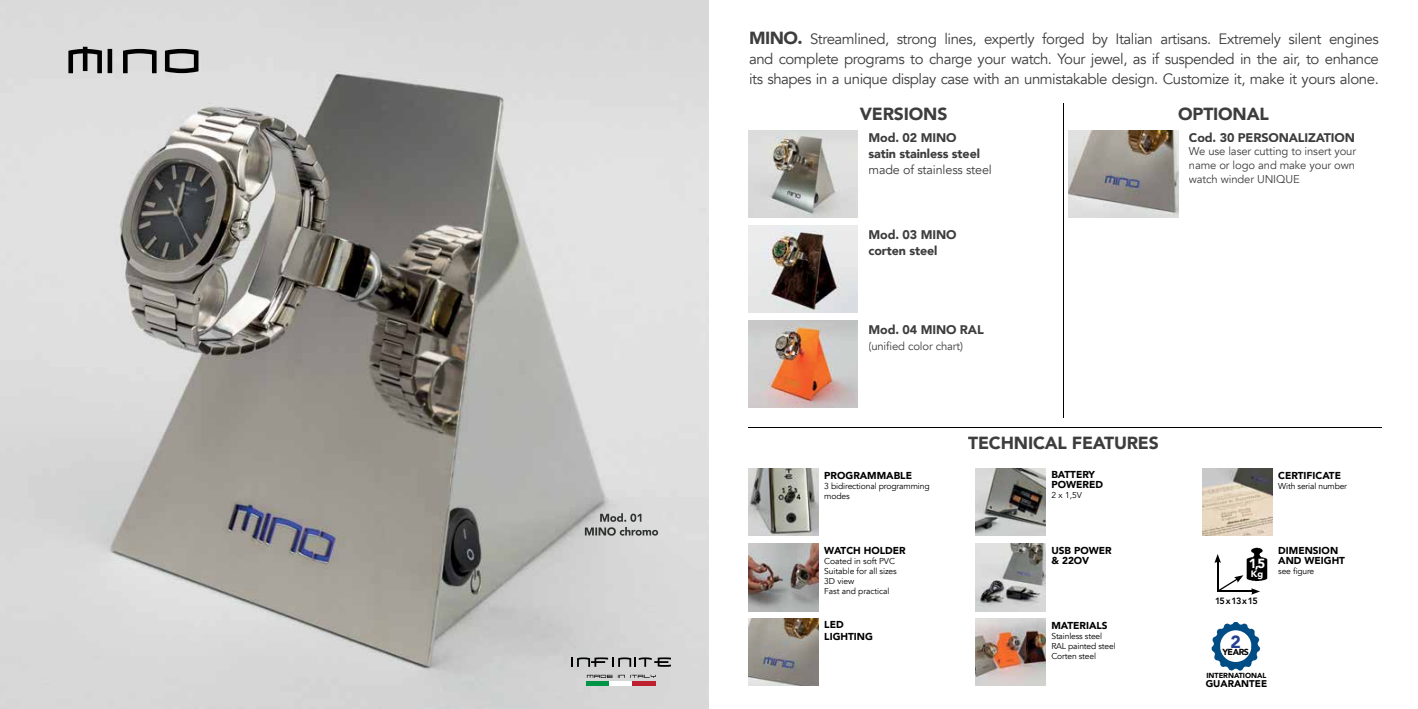
<style>
.page{position:relative;width:1418px;height:709px;background:#fff}
.page>*{position:absolute;margin:0;border:0;box-sizing:border-box;transform-origin:0 0}
.t1{font:900 17.5px "Avenir";letter-spacing:-.01em;color:#3d3d3e}
.t2{font:15px/20px "Avenir";letter-spacing:-.03em;color:#3d3d3e;text-align:justify}
.t3{font:900 13.12px "Avenir";color:#fff}
.t4{font:900 12.5px/16.2px "Avenir";letter-spacing:-.01em;color:#3d3d3e}
.t5{font:12.5px "Avenir";letter-spacing:-.01em;color:#3d3d3e}
.t6{font:11.25px/13.8px "Avenir";letter-spacing:-.01em;color:#3d3d3e;text-align:justify}
.t7{font:900 10px/10px "Avenir";color:#000}
.t8{font:900 9.75px "Avenir";color:#000}
.t9{font:900 9.25px "Avenir";color:#fff}
.t10{font:800 9px "Avenir";color:#000}
.t11{font:900 8.75px "Avenir";letter-spacing:-.05em;color:#000}
.t12{font:8.62px/10px "Avenir";letter-spacing:-.02em;color:#000}
.t13{font:8.5px/10px "Avenir";letter-spacing:-.02em;color:#000}
.t14{font:900 7.25px "Avenir";color:#000}
.s1{font-weight:900;font-size:17.5px}
</style>
<div class="page">
<img style="left:0;top:0;width:709px;height:709px">
<svg style="left:68px;top:47px;width:130px;height:26px;background:#8b8b8b"></svg>
<hr style="left:748px;top:427px;width:633px;height:1px;background:#000">
<hr style="left:1063px;top:103px;width:1px;height:314px;background:#000">
<img style="left:748px;top:131px;width:109px;height:87px">
<img style="left:748px;top:226px;width:109px;height:87px">
<img style="left:748px;top:321px;width:109px;height:86px">
<img style="left:1068px;top:131px;width:110px;height:87px">
<img style="left:975px;top:618px;width:70px;height:67px">
<img style="left:975px;top:543px;width:70px;height:68px">
<img style="left:975px;top:468px;width:70px;height:68px">
<img style="left:748px;top:618px;width:70px;height:67px">
<img style="left:748px;top:543px;width:70px;height:68px">
<img style="left:748px;top:468px;width:70px;height:68px">
<hr style="left:1216px;top:561px;width:2px;height:30px;background:#000">
<svg style="left:1214px;top:554px;width:6px;height:9px"></svg>
<hr style="left:1217px;top:591px;width:36px;height:1px;background:#000">
<svg style="left:1251px;top:588px;width:9px;height:6px"></svg>
<svg style="left:1216px;top:575px;width:27px;height:16px"></svg>
<img style="left:1243px;top:547px;width:25px;height:34px">
<img style="left:1211px;top:622px;width:50px;height:49px">
<img style="left:1202px;top:468px;width:70px;height:68px">
<img style="left:600px;top:513px;width:41px;height:9px">
<img style="left:585px;top:527px;width:73px;height:8px">
<svg style="left:570px;top:657px;width:101px;height:10px"></svg>
<div style="left:587px;top:681px;width:23px;height:5px;background:#009447"></div>
<div style="left:610px;top:681px;width:23px;height:5px;background:#fff"></div>
<div style="left:633px;top:681px;width:23px;height:5px;background:#bf202f"></div>
<svg style="left:587px;top:675px;width:69px;height:3px"></svg>
<p class="t2" style="left:749px;top:30px;width:631px"><span class="s1">MINO.</span> Streamlined, strong lines, expertly forged by Italian artisans. Extremely silent engines and complete programs to charge your watch. Your jewel, as if suspended in the air, to enhance its shapes in a unique display case with an unmistakable design. Customize it, make it yours alone.</p>
<p class="t1" style="left:859px;top:99px;width:89px">VERSIONS</p>
<p class="t1" style="left:1178px;top:99px;width:92px">OPTIONAL</p>
<p class="t4" style="left:1188px;top:129px;width:167px">Cod. 30 PERSONALIZATION</p>
<p class="t6" style="left:1188px;top:145px;width:169px">We use laser cutting to insert your name or logo and make your own watch winder UNIQUE</p>
<p class="t4" style="left:868px;top:129px;width:113px">Mod. 02 MINO satin stainless steel</p>
<p class="t5" style="left:868px;top:162px;width:125px">made of stainless steel</p>
<p class="t4" style="left:868px;top:226px;width:89px">Mod. 03 MINO corten steel</p>
<p class="t4" style="left:868px;top:321px;width:117px">Mod. 04 MINO RAL</p>
<p class="t6" style="left:868px;top:340px;width:96px">(unified color chart)</p>
<p class="t1" style="left:968px;top:428px;width:192px">TECHNICAL FEATURES</p>
<p class="t7" style="left:824px;top:470px;width:89px">PROGRAMMABLE</p>
<p class="t12" style="left:824px;top:481px;width:107px">3 bidirectional programming modes</p>
<p class="t7" style="left:1051px;top:469px;width:53px">BATTERY<br>POWERED</p>
<p class="t13" style="left:1051px;top:490px;width:32px">2 x 1,5V</p>
<p class="t7" style="left:1278px;top:470px;width:64px">CERTIFICATE</p>
<p class="t13" style="left:1278px;top:481px;width:70px">With serial number</p>
<p class="t7" style="left:824px;top:545px;width:83px">WATCH HOLDER</p>
<p class="t13" style="left:824px;top:556px;width:74px">Coated in soft PVC<br>Suitable for all sizes<br>3D view<br>Fast and practical</p>
<p class="t7" style="left:1051px;top:545px;width:62px">USB POWER &amp; 22OV</p>
<p class="t3" style="left:1248px;top:552px;width:18px">1,5</p>
<p class="t9" style="left:1250px;top:566px;width:14px">Kg</p>
<p class="t10" style="left:1215px;top:593px;width:44px">15 x 13 x 15</p>
<p class="t7" style="left:1278px;top:545px;width:68px">DIMENSION<br>AND WEIGHT</p>
<p class="t13" style="left:1278px;top:566px;width:37px">see figure</p>
<p class="t7" style="left:824px;top:618px;width:50px;line-height:11.5px">LED<br>LIGHTING</p>
<p class="t7" style="left:1051px;top:620px;width:58px">MATERIALS</p>
<p class="t13" style="left:1051px;top:631px;width:66px">Stainless steel<br>RAL painted steel<br>Corten steel</p>
<p class="t11" style="left:1222px;top:644px;width:28px"><sup>2</sup>YEARS</p>
<p class="t14" style="left:1206px;top:669px;width:62px">INTERNATIONAL</p>
<p class="t8" style="left:1205px;top:675px;width:63px">GUARANTEE</p>
</div>
